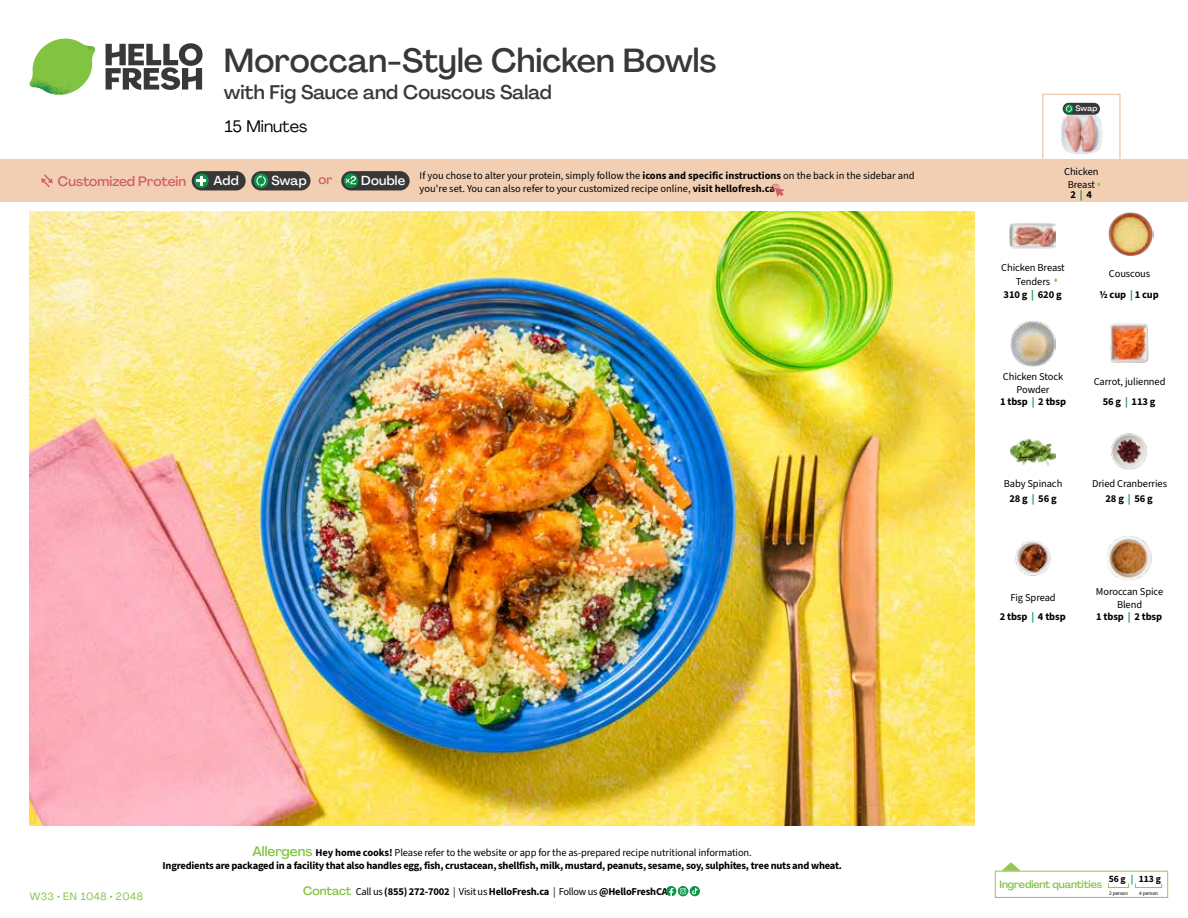
<style>
.page{position:relative;width:1188px;height:918px;background:#fff}
.page>*{position:absolute;margin:0;border:0;box-sizing:border-box;transform-origin:0 0}
.t1{font:500 33px "Agrandir";color:#383839}
.t2{font:500 19.5px "Agrandir";color:#383839}
.t3{font:16.5px "Agrandir";color:#000}
.t4{font:500 13.5px "Agrandir";color:#d15f6a}
.t5{font:500 12.9px "Agrandir";letter-spacing:.015em;color:#fff}
.t6{font:700 10.5px/13.5px "Source Sans 3";letter-spacing:-.02em;color:#000;text-align:center}
.t7{font:10.5px/13.5px "Source Sans 3";letter-spacing:-.01em;color:#000;text-align:center}
.t8{font:500 10.5px "Agrandir";letter-spacing:-.01em;color:#82c341}
.t9{font:10.5px "Agrandir";letter-spacing:.05em;color:#82c341}
.t10{font:700 9.6px "Source Sans 3";color:#000}
.t11{font:500 7.95px "Agrandir";color:#fff}
.t12{font:5.25px "Source Sans 3";letter-spacing:-.01em;color:#000}
.s1{font-weight:700}
.s2{font-weight:700;color:#0b9446}
.s3{color:#d15f6a}
.s4{color:#8cba42}
.s5{color:#0b9446}
.s6{font-weight:400}
.s7{font-family:"Agrandir";font-weight:500;font-size:13.5px;color:#82c341}
.s8{font-family:"Agrandir";font-weight:500;font-size:12px;color:#82c341}
</style>
<div class="page">
<svg style="left:106px;top:43px;width:97px;height:47px"></svg>
<svg style="left:34px;top:39px;width:59px;height:38px"></svg>
<img style="left:65px;top:39px;width:30px;height:25px">
<img style="left:33px;top:60px;width:56px;height:10px">
<img style="left:29px;top:64px;width:58px;height:31px">
<img style="left:64px;top:70px;width:25px;height:24px">
<img style="left:30px;top:211px;width:945px;height:615px">
<svg style="left:690px;top:886px;width:10px;height:10px"></svg>
<svg style="left:666px;top:886px;width:32px;height:10px"></svg>
<svg style="left:1002px;top:862px;width:19px;height:9px"></svg>
<div style="left:995px;top:871px;width:173px;height:27px;border:1px solid #91c84e"></div>
<div style="left:1108px;top:883px;width:21px;height:5px;border:1px solid #91c84e"></div>
<div style="left:1135px;top:883px;width:27px;height:5px;border:1px solid #91c84e"></div>
<img style="left:1011px;top:321px;width:45px;height:45px">
<img style="left:1110px;top:323px;width:39px;height:40px">
<img style="left:1011px;top:438px;width:45px;height:28px">
<img style="left:1111px;top:433px;width:36px;height:37px">
<img style="left:1015px;top:540px;width:36px;height:36px">
<img style="left:1107px;top:536px;width:45px;height:44px">
<img style="left:1108px;top:212px;width:45px;height:44px">
<img style="left:1010px;top:223px;width:45px;height:26px">
<div style="left:0;top:160px;width:1188px;height:42px;background:#f2cfb3"></div>
<svg style="left:41px;top:174px;width:12px;height:13px"></svg>
<div style="left:341px;top:171px;width:69px;height:19px;background:#383839;border-radius:10px"></div>
<svg style="left:344px;top:173px;width:14px;height:15px"></svg>
<div style="left:347px;top:180px;width:10px;height:11px;background:#000;opacity:.35"></div>
<svg style="left:345px;top:176px;width:11px;height:8px"></svg>
<div style="left:251px;top:171px;width:60px;height:19px;background:#383839;border-radius:10px"></div>
<svg style="left:254px;top:173px;width:14px;height:15px"></svg>
<svg style="left:256px;top:175px;width:10px;height:12px"></svg>
<div style="left:192px;top:171px;width:54px;height:19px;background:#383839;border-radius:10px"></div>
<svg style="left:194px;top:173px;width:15px;height:15px"></svg>
<svg style="left:197px;top:176px;width:9px;height:10px"></svg>
<svg style="left:771px;top:183px;width:13px;height:14px"></svg>
<div style="left:1042px;top:94px;width:79px;height:69px;border:2px solid #f2cfb3"></div>
<img style="left:1061px;top:112px;width:41px;height:42px">
<div style="left:1063px;top:103px;width:37px;height:12px;background:#383839;border-radius:6px"></div>
<svg style="left:1064px;top:104px;width:9px;height:9px"></svg>
<svg style="left:1066px;top:105px;width:6px;height:7px"></svg>
<h1 class="t1" style="left:224px;top:40px;width:494px">Moroccan-Style Chicken Bowls</h1>
<h2 class="t2" style="left:224px;top:80px;width:329px">with Fig Sauce and Couscous Salad</h2>
<h3 class="t3" style="left:225px;top:116px;width:84px">15 Minutes</h3>
<p class="t11" style="left:1075px;top:104px;width:24px">Swap</p>
<p class="t7" style="left:1064px;top:160px;width:36px;line-height:22.6px">Chicken<br><span class="s1">2</span> <span class="s2">|</span> <span class="s1">4</span></p>
<p class="t7" style="left:420px;top:168px;width:497px;text-align:left">If you chose to alter your protein, simply follow the <span class="s1">icons and specific instructions</span> on the back in the sidebar and you're set. You can also refer to your customized recipe online, <span class="s1">visit hellofresh.ca</span></p>
<p class="t4" style="left:58px;top:173px;width:130px">Customized Protein</p>
<p class="t5" style="left:214px;top:172px;width:27px">Add</p>
<p class="t5" style="left:271px;top:172px;width:63px">Swap <span class="s3">or</span></p>
<p class="t5" style="left:361px;top:172px;width:45px">Double</p>
<p class="t7" style="left:1068px;top:178px;width:35px">Breast<span class="s4">▲</span></p>
<p class="t7" style="left:1001px;top:261px;width:65px">Chicken Breast</p>
<p class="t7" style="left:1016px;top:274px;width:44px">Tenders <span class="s4">▲</span></p>
<p class="t6" style="left:1004px;top:288px;width:60px">310 g <span class="s5">|</span> 620 g</p>
<p class="t6" style="left:1099px;top:264px;width:61px;line-height:20.7px"><span class="s6">Couscous<br></span>1/2 cup <span class="s5">|</span> 1 cup</p>
<p class="t7" style="left:1003px;top:370px;width:62px">Chicken Stock<br>Powder</p>
<p class="t6" style="left:1000px;top:395px;width:67px">1 tbsp <span class="s5">|</span> 2 tbsp</p>
<p class="t7" style="left:1094px;top:372px;width:73px;line-height:20.1px">Carrot, julienned<br><span class="s1">56 g</span> <span class="s2">|</span> <span class="s1">113 g</span></p>
<p class="t7" style="left:1004px;top:477px;width:60px;line-height:14.9px">Baby Spinach<br><span class="s1">28 g</span> <span class="s2">|</span> <span class="s1">56 g</span></p>
<p class="t7" style="left:1092px;top:476px;width:77px;line-height:14.9px">Dried Cranberries<br><span class="s1">28 g</span> <span class="s2">|</span> <span class="s1">56 g</span></p>
<p class="t9" style="left:30px;top:890px;width:115px">W33 • EN 1048 • 2048</p>
<p class="t6" style="left:163px;top:845px;width:681px"><span class="s7">Allergens</span> Hey home cooks! <span class="s6">Please refer to the website or app for the as-prepared recipe nutritional information.<br></span>Ingredients are packaged in a facility that also handles egg, fish, crustacean, shellfish, milk, mustard, peanuts, sesame, soy, sulphites, tree nuts and wheat.</p>
<p class="t6" style="left:303px;top:885px;width:366px"><span class="s8">Contact</span> <span class="s6">Call us</span> (855) 272-7002 <span class="s6">| Visit us</span> HelloFresh.ca <span class="s6">| Follow us</span> @HelloFreshCA</p>
<p class="t6" style="left:1000px;top:588px;width:67px;line-height:19px"><span class="s6">Fig Spread<br></span>2 tbsp <span class="s5">|</span> 4 tbsp</p>
<p class="t7" style="left:1096px;top:585px;width:69px">Moroccan Spice<br>Blend</p>
<p class="t6" style="left:1096px;top:610px;width:67px">1 tbsp <span class="s5">|</span> 2 tbsp</p>
<p class="t10" style="left:1109px;top:872px;width:54px">56 g <span class="s5">|</span> 113 g</p>
<p class="t12" style="left:1109px;top:890px;width:20px">2 person</p>
<p class="t12" style="left:1139px;top:890px;width:20px">4 person</p>
<p class="t8" style="left:1000px;top:878px;width:104px">Ingredient quantities</p>
</div>
